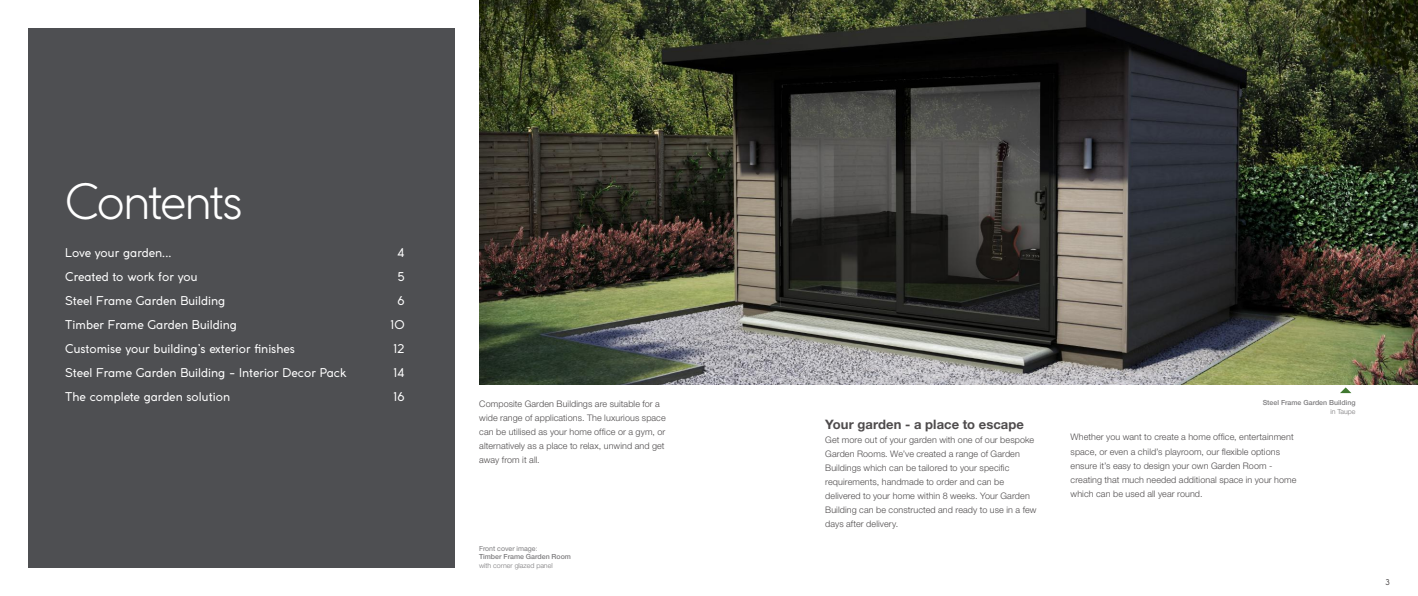
<style>
.page{position:relative;width:1418px;height:596px;background:#fff}
.page>*{position:absolute;margin:0;border:0;box-sizing:border-box;transform-origin:0 0}
.t1{font:300 48px "Coco Gothic";letter-spacing:-.045em;color:#fff}
.t2{font:700 13px "Helvetica Neue LT Std";letter-spacing:.005em;color:#4e4b4c}
.t3{font:12px "Coco Gothic";color:#fff}
.t4{font:300 9px/14px "Helvetica Neue LT Std";letter-spacing:.01em;color:#4e4b4c}
.t5{font:8px "Coco Gothic";color:#4e4b4c}
.t6{font:500 7px/8.4px "Helvetica Neue LT Std";color:#7d7c7e}
.t7{font:300 7px "Helvetica Neue LT Std";color:#7d7c7e}
.s1{font-weight:400}
.s2{font-weight:300}
</style>
<div class="page">
<img style="left:479px;top:0;width:938px;height:384px">
<div style="left:28px;top:28px;width:427px;height:539px;background:#4e4f52"></div>
<svg style="left:1340px;top:387px;width:11px;height:6px"></svg>
<h1 class="t1" style="left:65px;top:166px;width:179px">Contents</h1>
<h3 class="t3" style="left:65px;top:243px;width:108px">Love your garden...</h3>
<h3 class="t3" style="left:397px;top:243px;width:9px">4</h3>
<h3 class="t3" style="left:65px;top:267px;width:134px">Created to work for you</h3>
<h3 class="t3" style="left:398px;top:267px;width:8px">5</h3>
<h3 class="t3" style="left:65px;top:291px;width:162px">Steel Frame Garden Building</h3>
<h3 class="t3" style="left:397px;top:291px;width:9px">6</h3>
<h3 class="t3" style="left:65px;top:315px;width:173px">Timber Frame Garden Building</h3>
<h3 class="t3" style="left:390px;top:315px;width:16px">10</h3>
<h3 class="t3" style="left:65px;top:339px;width:231px">Customise your building’s exterior finishes</h3>
<h3 class="t3" style="left:393px;top:339px;width:13px">12</h3>
<h3 class="t3" style="left:65px;top:363px;width:282px">Steel Frame Garden Building - Interior Decor Pack</h3>
<h3 class="t3" style="left:393px;top:363px;width:13px">14</h3>
<h3 class="t3" style="left:65px;top:387px;width:166px">The complete garden solution</h3>
<h3 class="t3" style="left:393px;top:387px;width:13px">16</h3>
<p class="t4" style="left:479px;top:396px;width:188px">Composite Garden Buildings are suitable for a wide range of applications. The luxurious space can be utilised as your home office or a gym, or alternatively as a place to relax, unwind and get away from it all.</p>
<p class="t6" style="left:1262px;top:398px;width:94px">Steel Frame Garden Building</p>
<p class="t7" style="left:1330px;top:406px;width:27px">in Taupe</p>
<h2 class="t2" style="left:825px;top:416px;width:200px">Your garden - a place to escape</h2>
<p class="t4" style="left:825px;top:432px;width:213px">Get more out of your garden with one of our bespoke Garden Rooms. We’ve created a range of Garden Buildings which can be tailored to your specific requirements, handmade to order and can be delivered to your home within 8 weeks. Your Garden Building can be constructed and ready to use in a few days after delivery.</p>
<p class="t4" style="left:1070px;top:430px;width:227px">Whether you want to create a home office, entertainment space, or even a child’s playroom, our flexible options ensure it’s easy to design your own Garden Room - creating that much needed additional space in your home which can be used all year round.</p>
<p class="t6" style="left:479px;top:543px;width:93px"><span class="s1">Front cover image</span><span class="s2">:<br></span>Timber Frame Garden Room</p>
<p class="t7" style="left:479px;top:560px;width:75px">with corner glazed panel</p>
<p class="t5" style="left:1385px;top:575px;width:6px">3</p>
</div>
